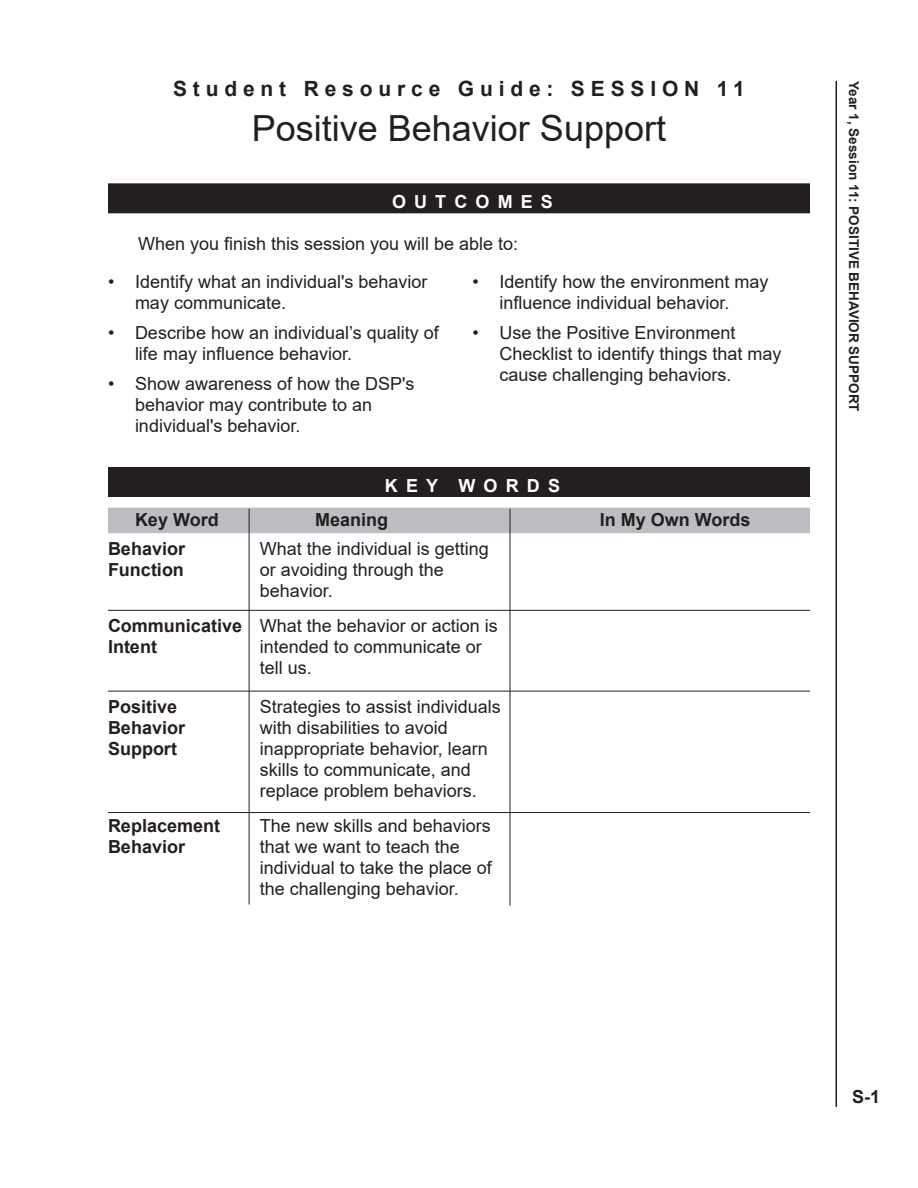
<style>
.page{position:relative;width:918px;height:1188px;background:#fff}
.page>*{position:absolute;margin:0;border:0;box-sizing:border-box;transform-origin:0 0}
.t1{font:36px "Arial";color:#231f20}
.t2{font:700 21px "Arial";letter-spacing:.28em;color:#231f20}
.t3{font:18px/21px "Arial";color:#231f20}
.Student_-_body_text{font:700 18px/21px "Arial";color:#231f20}
.Student_-_Outcome_Ke{font:700 18px "Arial";letter-spacing:.45em;color:#fff}
.t4{font:700 13.5px "Arial";color:#231f20}
</style>
<div class="page">
<hr style="left:836px;top:81px;width:1px;height:1026px;background:#231f20">
<div style="left:108px;top:183px;width:702px;height:30px;background:#231f20"></div>
<div style="left:108px;top:467px;width:702px;height:30px;background:#231f20"></div>
<div style="left:108px;top:508px;width:702px;height:25px;background:#bcbdc0"></div>
<hr style="left:249px;top:509px;width:1px;height:395px;background:#231f20">
<hr style="left:108px;top:610px;width:702px;height:1px;background:#231f20">
<hr style="left:108px;top:691px;width:702px;height:1px;background:#231f20">
<hr style="left:108px;top:812px;width:702px;height:1px;background:#231f20">
<hr style="left:510px;top:509px;width:1px;height:397px;background:#231f20">
<p class="t2" style="left:173px;top:74px;width:573px">Student Resource Guide: SESSION 11</p>
<p class="t1" style="left:252px;top:104px;width:416px">Positive Behavior Support</p>
<p class="Student_-_Outcome_Ke" style="left:392px;top:189px;width:162px">OUTCOMES</p>
<p class="t3" style="left:138px;top:233px;width:382px">When you finish this session you will be able to:</p>
<p class="t3" style="left:135px;top:271px;width:294px;text-indent:-27px">• Identify what an individual's behavior may communicate.</p>
<p class="t3" style="left:135px;top:322px;width:305px;text-indent:-27px">• Describe how an individual’s quality of life may influence behavior.</p>
<p class="t3" style="left:135px;top:373px;width:281px;text-indent:-27px">• Show awareness of how the DSP's behavior may contribute to an individual's behavior.</p>
<p class="t3" style="left:500px;top:271px;width:271px;text-indent:-27px">• Identify how the environment may influence individual behavior.</p>
<p class="t3" style="left:500px;top:322px;width:284px;text-indent:-27px">• Use the Positive Environment<br>Checklist to identify things that may cause challenging behaviors.</p>
<p class="Student_-_Outcome_Ke" style="left:385px;top:473px;width:177px">KEY WORDS</p>
<p class="Student_-_body_text" style="left:135px;top:509px;width:85px">Key Word</p>
<p class="Student_-_body_text" style="left:315px;top:509px;width:75px">Meaning</p>
<p class="Student_-_body_text" style="left:600px;top:509px;width:152px">In My Own Words</p>
<p class="t3" style="left:260px;top:538px;width:231px">What the individual is getting or avoiding through the behavior.</p>
<p class="Student_-_body_text" style="left:108px;top:615px;width:136px">Communicative<br>Intent</p>
<p class="t3" style="left:260px;top:615px;width:240px">What the behavior or action is intended to communicate or tell us.</p>
<p class="Student_-_body_text" style="left:108px;top:696px;width:79px">Positive<br>Behavior<br>Support</p>
<p class="t3" style="left:260px;top:696px;width:243px">Strategies to assist individuals with disabilities to avoid inappropriate behavior, learn skills to communicate, and replace problem behaviors.</p>
<p class="Student_-_body_text" style="left:108px;top:815px;width:114px">Replacement<br>Behavior</p>
<p class="t3" style="left:260px;top:815px;width:234px">The new skills and behaviors that we want to teach the individual to take the place of the challenging behavior.</p>
<p class="Student_-_body_text" style="left:108px;top:538px;width:79px">Behavior<br>Function</p>
<p class="t4" style="left:864px;top:81px;width:332px;rotate:90deg">Year 1, Session 11: POSITIVE BEHAVIOR SUPPORT</p>
<p class="Student_-_body_text" style="left:852px;top:1087px;width:30px">S-1</p>
</div>
